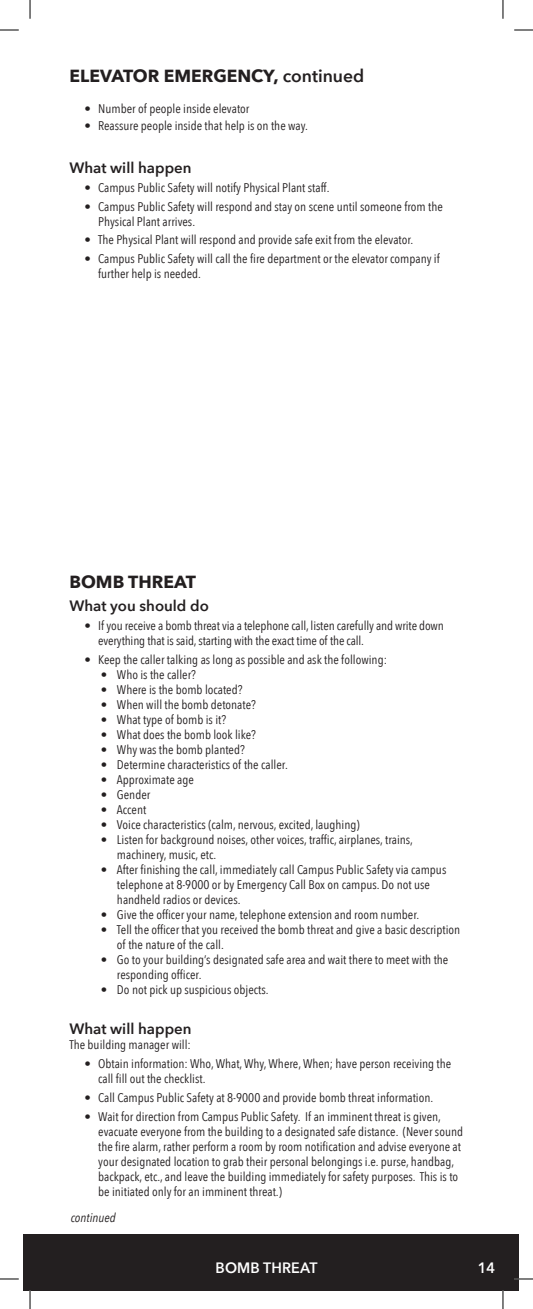
<style>
.page{position:relative;width:533px;height:1309px;background:#fff}
.page>*{position:absolute;margin:0;border:0;box-sizing:border-box;transform-origin:0 0}
.headers{font:700 17.5px "Avenir Next";color:#231f20}
.header_two{font:600 15px "Avenir Next";color:#231f20}
.white_caps_centered{font:600 15px "Avenir Next";letter-spacing:.01em;color:#fff;scale:.95 1}
.bullets{font:12.5px/15px "Avenir Next Condensed";color:#231f20}
.bullet_2{font:12.5px/15px "Avenir Next Condensed";color:#231f20}
.continued{font:italic 12.5px "Avenir Next Condensed";color:#231f20}
.s1{font-weight:600}
</style>
<div class="page">
<div style="left:24px;top:1233px;width:495px;height:57px;background:#231f20"></div>
<svg style="left:0;top:30px;width:19px;height:1px"></svg>
<svg style="left:514px;top:30px;width:18px;height:1px"></svg>
<svg style="left:0;top:1278px;width:19px;height:2px"></svg>
<svg style="left:514px;top:1278px;width:18px;height:2px"></svg>
<svg style="left:30px;top:0;width:1px;height:19px"></svg>
<svg style="left:30px;top:1290px;width:1px;height:19px"></svg>
<svg style="left:502px;top:0;width:1px;height:19px"></svg>
<svg style="left:502px;top:1290px;width:1px;height:19px"></svg>
<p class="headers" style="left:69px;top:60px;width:296px">ELEVATOR EMERGENCY, <span class="s1">continued</span></p>
<p class="bullets" style="left:84px;top:100px;width:166px">• Number of people inside elevator</p>
<p class="bullets" style="left:84px;top:118px;width:225px">• Reassure people inside that help is on the way.</p>
<p class="header_two" style="left:69px;top:155px;width:123px">What will happen</p>
<p class="bullets" style="left:84px;top:179px;width:246px">• Campus Public Safety will notify Physical Plant staff.</p>
<p class="bullets" style="left:98px;top:198px;width:346px;text-indent:-14px">• Campus Public Safety will respond and stay on scene until someone from the<br>Physical Plant arrives.</p>
<p class="bullets" style="left:84px;top:232px;width:330px">• The Physical Plant will respond and provide safe exit from the elevator.</p>
<p class="bullets" style="left:98px;top:251px;width:343px;text-indent:-14px">• Campus Public Safety will call the fire department or the elevator company if further help is needed.</p>
<p class="headers" style="left:69px;top:566px;width:128px">BOMB THREAT</p>
<p class="header_two" style="left:69px;top:593px;width:141px">What you should do</p>
<p class="bullets" style="left:98px;top:617px;width:347px;text-indent:-14px">• If you receive a bomb threat via a telephone call, listen carefully and write down everything that is said, starting with the exact time of the call.</p>
<p class="bullets" style="left:84px;top:651px;width:304px">• Keep the caller talking as long as possible and ask the following:</p>
<p class="bullet_2" style="left:101px;top:666px;width:97px">• Who is the caller?</p>
<p class="bullet_2" style="left:101px;top:681px;width:143px">• Where is the bomb located?</p>
<p class="bullet_2" style="left:101px;top:696px;width:157px">• When will the bomb detonate?</p>
<p class="bullet_2" style="left:101px;top:711px;width:127px">• What type of bomb is it?</p>
<p class="bullet_2" style="left:101px;top:726px;width:157px">• What does the bomb look like?</p>
<p class="bullet_2" style="left:101px;top:741px;width:145px">• Why was the bomb planted?</p>
<p class="bullet_2" style="left:101px;top:756px;width:188px">• Determine characteristics of the caller.</p>
<p class="bullet_2" style="left:101px;top:771px;width:95px">• Approximate age</p>
<p class="bullet_2" style="left:101px;top:786px;width:51px">• Gender</p>
<p class="bullet_2" style="left:101px;top:801px;width:47px">• Accent</p>
<p class="bullet_2" style="left:101px;top:816px;width:260px">• Voice characteristics (calm, nervous, excited, laughing)</p>
<p class="bullet_2" style="left:117px;top:831px;width:297px;text-indent:-16px">• Listen for background noises, other voices, traffic, airplanes, trains, machinery, music, etc.</p>
<p class="bullet_2" style="left:117px;top:861px;width:331px;text-indent:-16px">• After finishing the call, immediately call Campus Public Safety via campus telephone at 8-9000 or by Emergency Call Box on campus. Do not use handheld radios or devices.</p>
<p class="bullet_2" style="left:101px;top:906px;width:320px">• Give the officer your name, telephone extension and room number.</p>
<p class="bullet_2" style="left:117px;top:921px;width:344px;text-indent:-16px">• Tell the officer that you received the bomb threat and give a basic description of the nature of the call.</p>
<p class="bullet_2" style="left:117px;top:951px;width:333px;text-indent:-16px">• Go to your building’s designated safe area and wait there to meet with the responding officer.</p>
<p class="bullet_2" style="left:101px;top:981px;width:169px">• Do not pick up suspicious objects.</p>
<p class="header_two" style="left:69px;top:1016px;width:123px">What will happen</p>
<p class="bullets" style="left:69px;top:1037px;width:123px">The building manager will:</p>
<p class="bullets" style="left:98px;top:1055px;width:354px;text-indent:-14px">• Obtain information: Who, What, Why, Where, When; have person receiving the call fill out the checklist.</p>
<p class="bullets" style="left:84px;top:1089px;width:350px">• Call Campus Public Safety at 8-9000 and provide bomb threat information.</p>
<p class="bullets" style="left:98px;top:1108px;width:366px;text-indent:-14px">• Wait for direction from Campus Public Safety. If an imminent threat is given, evacuate everyone from the building to a designated safe distance. (Never sound the fire alarm, rather perform a room by room notification and advise everyone at your designated location to grab their personal belongings i.e. purse, handbag, backpack, etc., and leave the building immediately for safety purposes. This is to be initiated only for an imminent threat.)</p>
<p class="continued" style="left:71px;top:1210px;width:47px">continued</p>
<p class="white_caps_centered" style="left:215px;top:1254px;width:109px">BOMB THREAT</p>
<p class="white_caps_centered" style="left:477px;top:1254px;width:20px">14</p>
</div>
